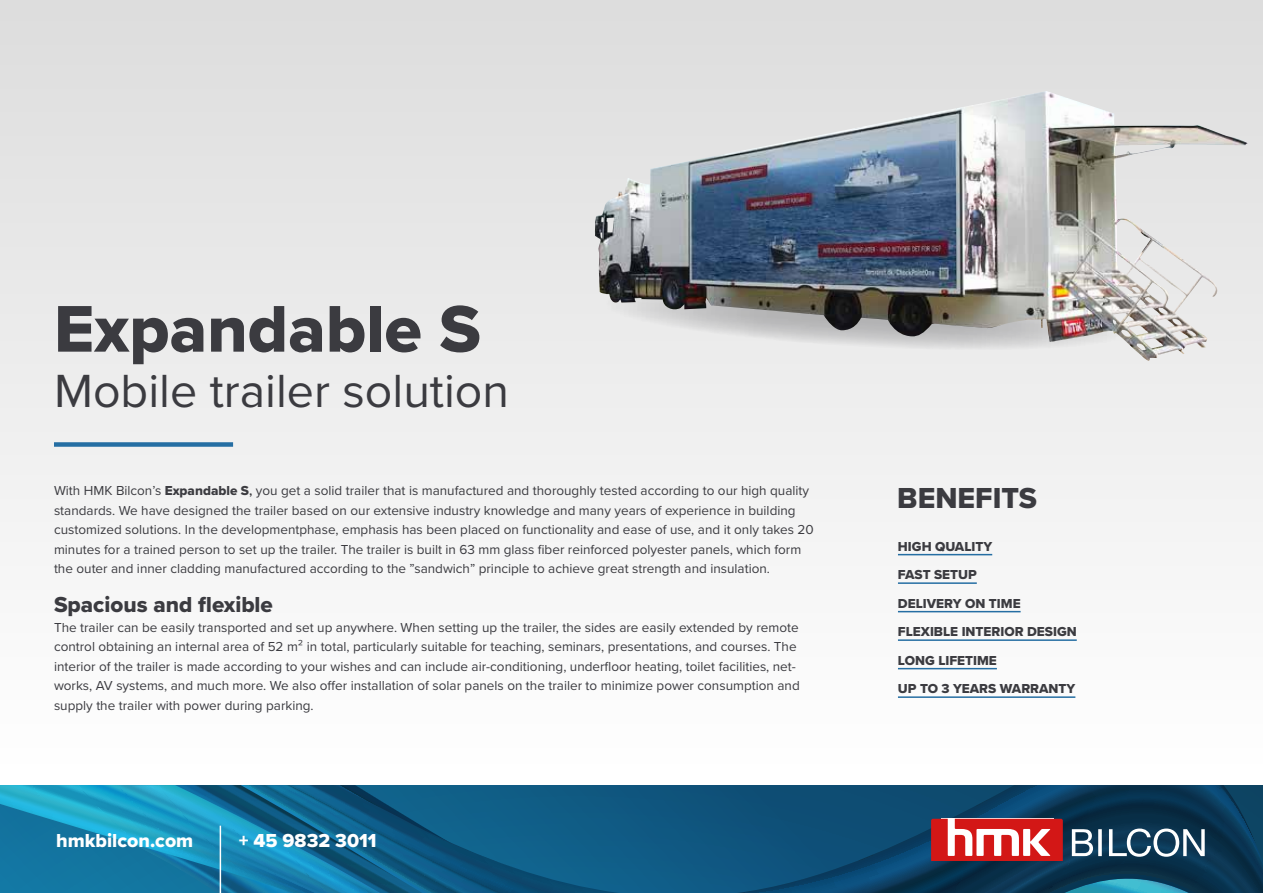
<style>
.page{position:relative;width:1263px;height:893px;background:#fff}
.page>*{position:absolute;margin:0;border:0;box-sizing:border-box;transform-origin:0 0}
.t1{font:68.4px "Proxima Nova Extrabld";color:#3b3b40}
.t2{font:48.3px "Proxima Nova";color:#3b3b40}
.t3{font:30px "Proxima Nova Extrabld";color:#3b3b40}
.t4{font:22.5px "Proxima Nova Extrabld";color:#3b3b40}
.t5{font:19.5px "Proxima Nova Extrabld";color:#fff}
.t6{font:13.5px/19.5px "Proxima Nova";color:#3b3b40}
.t7{font:13.5px/28.5px "Proxima Nova Extrabld";color:#3b3b40}
.s1{font-family:"Proxima Nova Extrabld"}
.s2{font-weight:600}
</style>
<div class="page">
<div style="left:0;top:0;width:1263px;height:764px;background:linear-gradient(to bottom,#ddd,#fefefe)"></div>
<hr style="left:898px;top:554px;width:94px;height:1px;background:#256ea3">
<hr style="left:898px;top:582px;width:79px;height:2px;background:#256ea3">
<hr style="left:898px;top:611px;width:122px;height:1px;background:#256ea3">
<hr style="left:898px;top:639px;width:179px;height:2px;background:#256ea3">
<hr style="left:898px;top:668px;width:99px;height:1px;background:#256ea3">
<hr style="left:898px;top:696px;width:177px;height:2px;background:#256ea3">
<div style="left:54px;top:442px;width:179px;height:5px;background:#256ea3"></div>
<svg style="left:0;top:785px;width:1263px;height:108px;background:#106087"></svg>
<svg style="left:925px;top:819px;width:280px;height:74px;background:#534f61"></svg>
<hr style="left:220px;top:826px;width:1px;height:67px;background:#fff">
<img style="left:595px;top:91px;width:653px;height:270px">
<h1 class="t1" style="left:54px;top:278px;width:428px">Expandable S</h1>
<h2 class="t2" style="left:54px;top:355px;width:457px">Mobile trailer solution</h2>
<p class="t6" style="left:54px;top:481px;width:761px">With HMK Bilcon’s <span class="s1">Expandable S</span><span class="s2">,</span> you get a solid trailer that is manufactured and thoroughly tested according to our high quality standards. We have designed the trailer based on our extensive industry knowledge and many years of experience in building customized solutions. In the developmentphase, emphasis has been placed on functionality and ease of use, and it only takes 20 minutes for a trained person to set up the trailer. The trailer is built in 63 mm glass fiber reinforced polyester panels, which form the outer and inner cladding manufactured according to the ”sandwich” principle to achieve great strength and insulation.</p>
<h3 class="t4" style="left:54px;top:588px;width:220px">Spacious and flexible</h3>
<p class="t6" style="left:54px;top:617px;width:747px">The trailer can be easily transported and set up anywhere. When setting up the trailer, the sides are easily extended by remote control obtaining an internal area of 52 m² in total, particularly suitable for teaching, seminars, presentations, and courses. The interior of the trailer is made according to your wishes and can include air-conditioning, underfloor heating, toilet facilities, net&shy;works, AV systems, and much more. We also offer installation of solar panels on the trailer to minimize power consumption and supply the trailer with power during parking.</p>
<h3 class="t5" style="left:56px;top:826px;width:139px">hmkbilcon.com</h3>
<h3 class="t5" style="left:239px;top:826px;width:139px">+ 45 9832 3011</h3>
<h3 class="t3" style="left:897px;top:476px;width:141px">BENEFITS</h3>
<p class="t7" style="left:898px;top:532px;width:180px">HIGH QUALITY<br>FAST SETUP<br>DELIVERY ON TIME<br>FLEXIBLE INTERIOR DESIGN<br>LONG LIFETIME<br>UP TO 3 YEARS WARRANTY</p>
</div>
